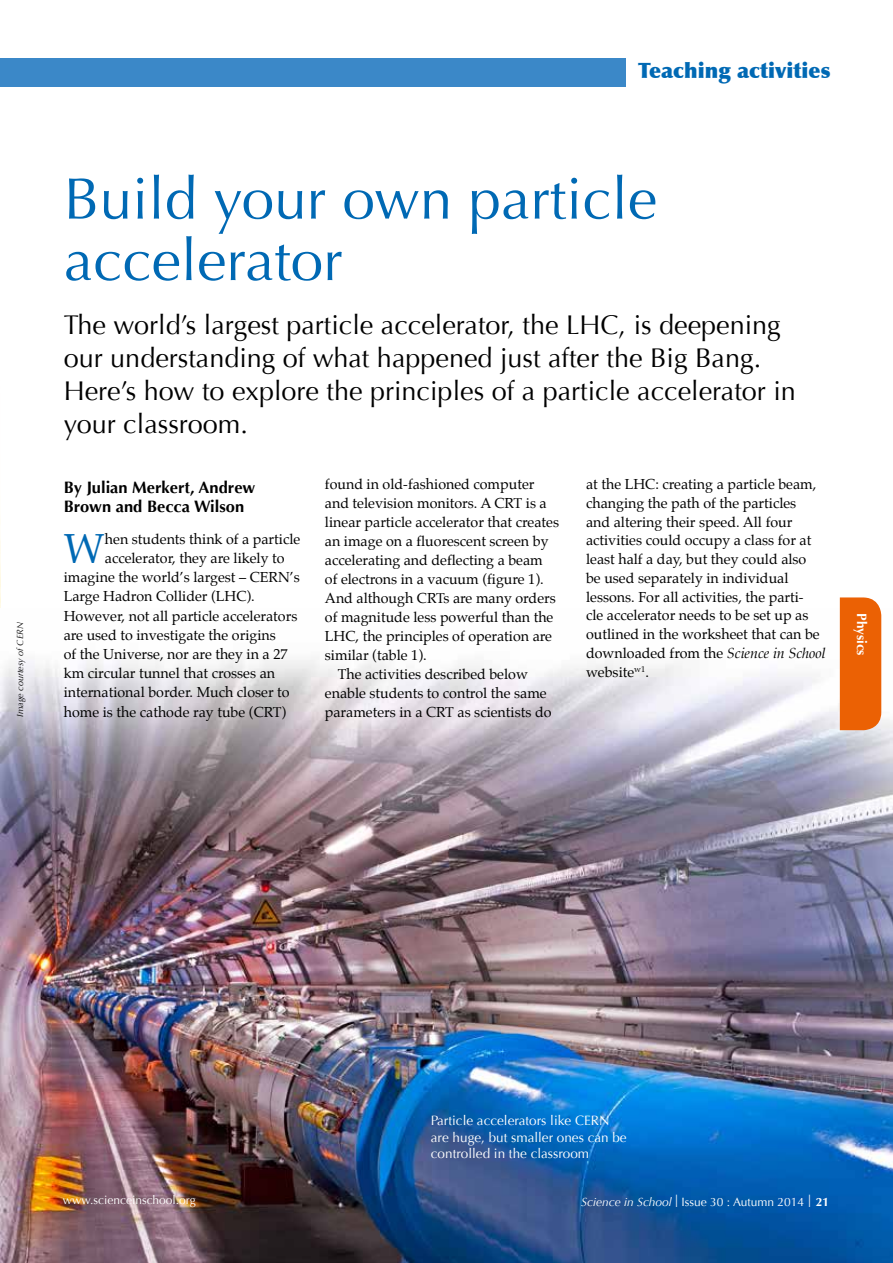
<style>
.page{position:relative;width:893px;height:1263px;background:#fff}
.page>*{position:absolute;margin:0;border:0;box-sizing:border-box;transform-origin:0 0}
.t1{font:58.5px/61.5px "Optima";color:#0069b4}
.t2{font:41.1px "Palatino";color:#0069b4}
.t3{font:27px/33px "Optima";color:#000}
.t4{font:900 21px "Optima";color:#0069b4}
.t5{font:700 16.5px/20px "Optima";color:#000}
.t6{font:14.25px/18.8px "Palatino";color:#000}
.t7{font:13.5px/16.5px "Optima";color:#fff}
.t8{font:700 13.5px "Optima";color:#fff}
.t9{font:12px "Optima";color:#fff}
.t10{font:italic 9px "Optima";color:#000}
.s1{font-style:italic}
.s2{font-family:"Helvetica Neue LT Pro";font-weight:100;font-size:17.25px}
.s3{font-weight:700}
</style>
<div class="page">
<img style="left:0;top:539px;width:1px;height:69px">
<img style="left:0;top:608px;width:893px;height:655px">
<div style="left:840px;top:597px;width:41px;height:133px;background:#eb6104"></div>
<div style="left:0;top:58px;width:625px;height:28px;background:#3b88c8"></div>
<p class="t10" style="left:15px;top:717px;width:96px;rotate:-90deg">Image courtesy of CERN</p>
<h3 class="t4" style="left:638px;top:58px;width:194px">Teaching activities</h3>
<h1 class="t1" style="left:64px;top:169px;width:595px">Build your own particle accelerator</h1>
<h3 class="t3" style="left:64px;top:308px;width:734px">The world’s largest particle accelerator, the LHC, is deepening our understanding of what happened just after the Big Bang.<br>Here’s how to explore the principles of a particle accelerator in your classroom.</h3>
<p class="t5" style="left:64px;top:477px;width:193px">By Julian Merkert, Andrew<br>Brown and Becca Wilson</p>
<h2 class="t2" style="left:64px;top:515px;width:43px">W</h2>
<p class="t6" style="left:105px;top:530px;width:197px">hen students think of a particle</p>
<p class="t6" style="left:105px;top:549px;width:181px">accelerator, they are likely to</p>
<p class="t6" style="left:64px;top:568px;width:238px">imagine the world’s largest ‒ CERN’s</p>
<p class="t6" style="left:64px;top:587px;width:192px">Large Hadron Collider (LHC).</p>
<p class="t6" style="left:64px;top:606px;width:235px">However, not all particle accelerators</p>
<p class="t6" style="left:64px;top:625px;width:214px">are used to investigate the origins</p>
<p class="t6" style="left:64px;top:645px;width:225px">of the Universe, nor are they in a 27</p>
<p class="t6" style="left:64px;top:664px;width:213px">km circular tunnel that crosses an</p>
<p class="t6" style="left:64px;top:683px;width:227px">international border. Much closer to</p>
<p class="t6" style="left:64px;top:702px;width:224px">home is the cathode ray tube (CRT)</p>
<p class="t6" style="left:325px;top:475px;width:211px">found in old-fashioned computer</p>
<p class="t6" style="left:325px;top:494px;width:223px">and television monitors. A CRT is a</p>
<p class="t6" style="left:325px;top:513px;width:236px">linear particle accelerator that creates</p>
<p class="t6" style="left:325px;top:532px;width:225px">an image on a fluorescent screen by</p>
<p class="t6" style="left:325px;top:551px;width:219px">accelerating and deflecting a beam</p>
<p class="t6" style="left:325px;top:569px;width:220px">of electrons in a vacuum (figure 1).</p>
<p class="t6" style="left:325px;top:588px;width:232px">And although CRTs are many orders</p>
<p class="t6" style="left:325px;top:607px;width:230px">of magnitude less powerful than the</p>
<p class="t6" style="left:325px;top:626px;width:229px">LHC, the principles of operation are</p>
<p class="t6" style="left:325px;top:645px;width:103px">similar (table 1).</p>
<p class="t6" style="left:338px;top:664px;width:192px">The activities described below</p>
<p class="t6" style="left:325px;top:683px;width:223px">enable students to control the same</p>
<p class="t6" style="left:325px;top:702px;width:228px">parameters in a CRT as scientists do</p>
<p class="t6" style="left:586px;top:475px;width:241px">at the LHC: creating a particle beam, changing the path of the particles<br>and altering their speed. All four activities could occupy a class for at least half a day, but they could also<br>be used separately in individual lessons. For all activities, the parti-<br>cle accelerator needs to be set up as outlined in the worksheet that can be downloaded from the <span class="s1">Science in School </span>website<sup>w1</sup>.</p>
<p class="t8" style="left:870px;top:613px;width:44px;rotate:90deg">Physics</p>
<p class="t7" style="left:431px;top:1112px;width:197px">Particle accelerators like CERN are huge, but smaller ones can be controlled in the classroom</p>
<p class="t9" style="left:63px;top:1192px;width:134px">www.scienceinschool.org</p>
<p class="t9" style="left:581px;top:1195px;width:249px"><span class="s1">Science in School</span> <span class="s2">I</span> Issue 30 : Autumn 2014 <span class="s2">I</span> <span class="s3">21</span></p>
</div>
